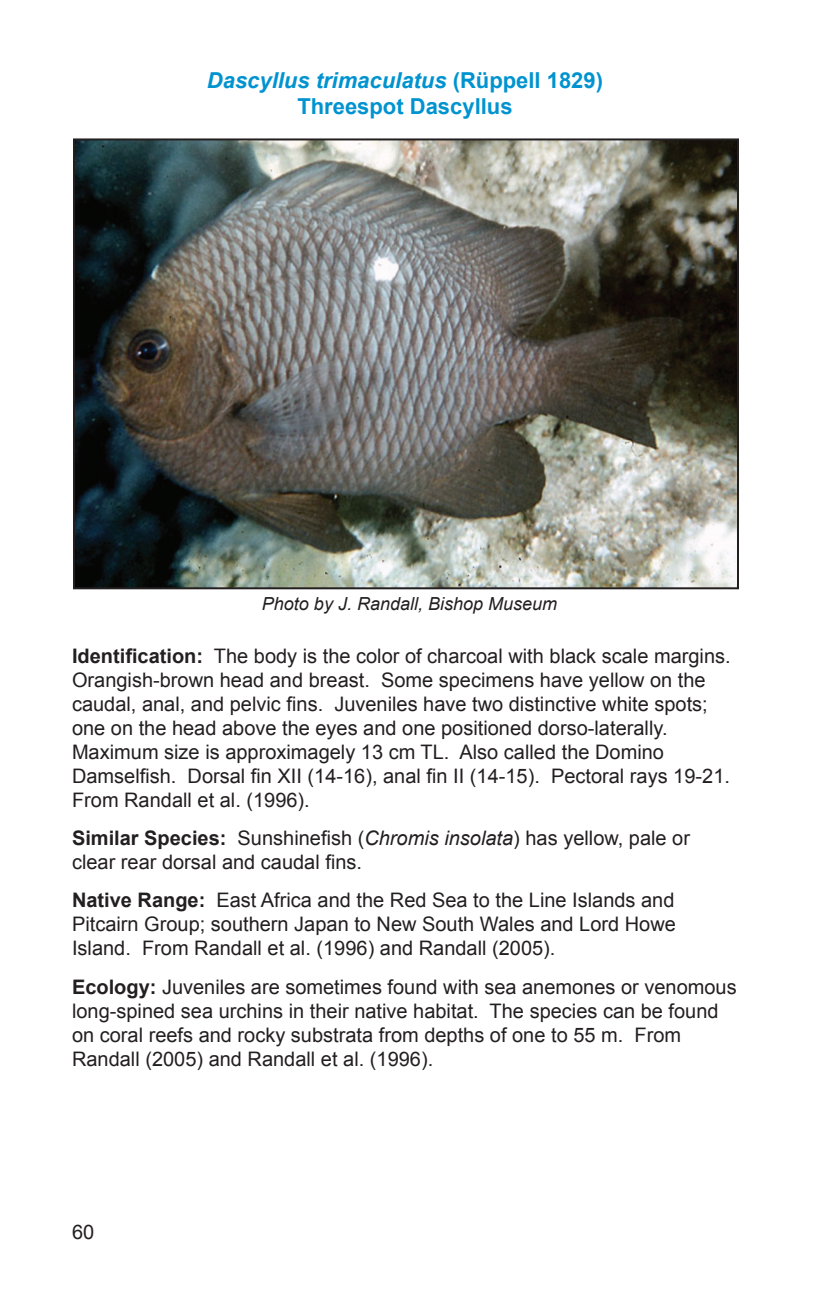
<style>
.page{position:relative;width:828px;height:1296px;background:#fff}
.page>*{position:absolute;margin:0;border:0;box-sizing:border-box;transform-origin:0 0}
.Section_Heading{font:700 22px/26.4px "Arial";color:#0093d0;text-align:center}
.Body_text{font:20px/24px "Arial";color:#231f20}
.Caption_photo{font:italic 18px "Arial";color:#231f20}
.s1{font-style:italic}
.s2{font-weight:700}
</style>
<div class="page">
<img style="left:76px;top:141px;width:660px;height:445px">
<div style="left:73px;top:138px;width:666px;height:451px;border:2px solid #231f20"></div>
<p class="Section_Heading" style="left:207px;top:68px;width:398px"><span class="s1">Dascyllus trimaculatus</span> (Rüppell 1829)<br>Threespot Dascyllus</p>
<p class="Caption_photo" style="left:262px;top:592px;width:297px">Photo by J. Randall, Bishop Museum</p>
<p class="Body_text" style="left:72px;top:644px;width:660px"><span class="s2">Identification:</span> The body is the color of charcoal with black scale margins.<br>Orangish-brown head and breast. Some specimens have yellow on the caudal, anal, and pelvic fins. Juveniles have two distinctive white spots; one on the head above the eyes and one positioned dorso-laterally.<br>Maximum size is approximagely 13 cm TL. Also called the Domino Damselfish. Dorsal fin XII (14-16), anal fin II (14-15). Pectoral rays 19-21.<br>From Randall et al. (1996).</p>
<p class="Body_text" style="left:72px;top:826px;width:620px"><span class="s2">Similar Species:</span> Sunshinefish (<span class="s1">Chromis insolata</span>) has yellow, pale or clear rear dorsal and caudal fins.</p>
<p class="Body_text" style="left:72px;top:889px;width:605px;text-align:justify"><span class="s2">Native Range:</span> East Africa and the Red Sea to the Line Islands and Pitcairn Group; southern Japan to New South Wales and Lord Howe Island. From Randall et al. (1996) and Randall (2005).</p>
<p class="Body_text" style="left:72px;top:975px;width:666px"><span class="s2">Ecology:</span> Juveniles are sometimes found with sea anemones or venomous long-spined sea urchins in their native habitat. The species can be found on coral reefs and rocky substrata from depths of one to 55 m. From Randall (2005) and Randall et al. (1996).</p>
<p class="Body_text" style="left:72px;top:1220px;width:24px">60</p>
</div>
